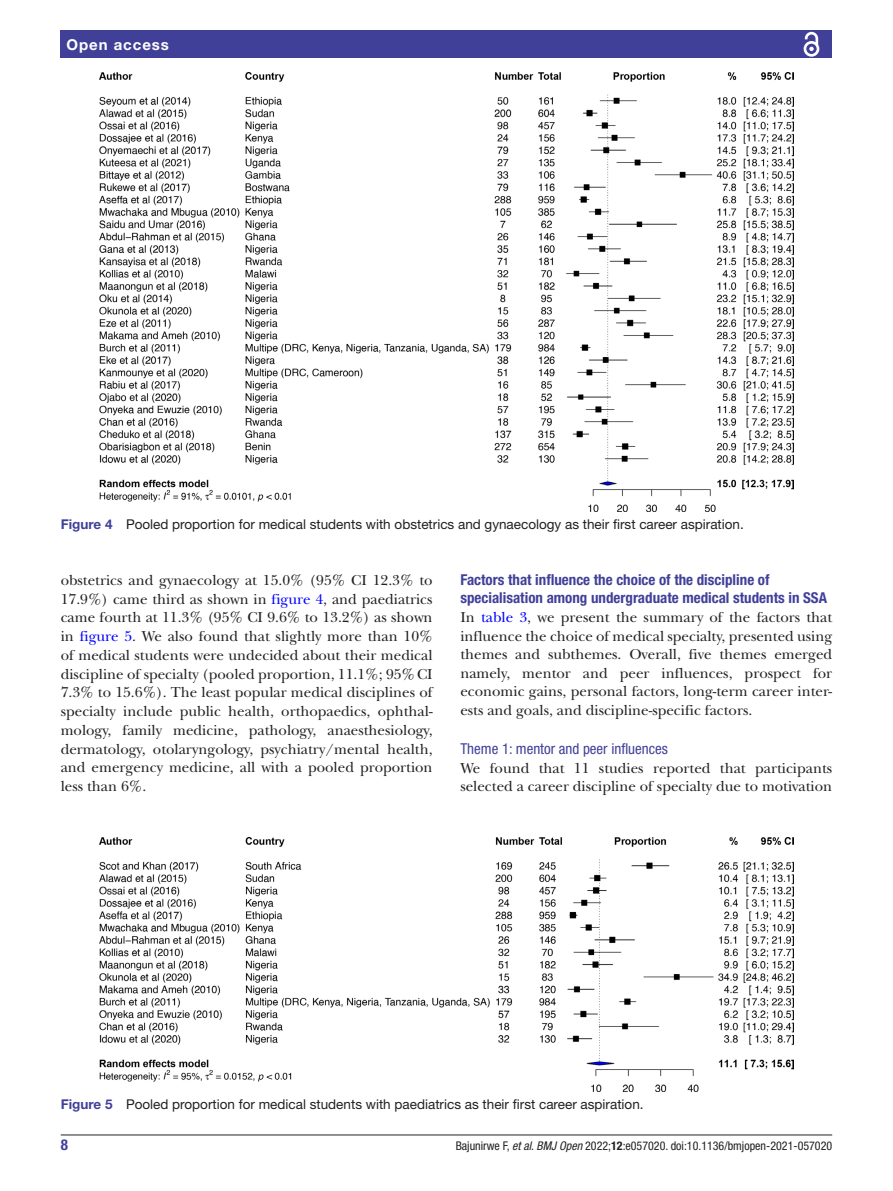
<style>
.page{position:relative;width:893px;height:1191px;background:#fff}
.page>*{position:absolute;margin:0;border:0;box-sizing:border-box;transform-origin:0 0}
.t1{font:15px/18.8px "New Baskerville";color:#231f20;text-align:justify}
.t2{font:700 condensed 15px/18px "Helvetica Neue LT Std";color:#414099}
.t3{font:condensed 15px "Helvetica Neue LT Std";color:#414099}
.t4{font:700 15px "Helvetica Neue LT Std";letter-spacing:.065em;color:#fff}
.t5{font:13.5px "Helvetica Neue LT Std";color:#231f20}
.t6{font:condensed 12px "Helvetica Neue LT Std";color:#231f20}
.s1{font-weight:700;color:#414099}
.s2{color:#00f}
.s3{font-style:italic}
.s4{font-weight:700}
</style>
<div class="page">
<hr style="left:61px;top:1134px;width:771px;height:1px;background:#231f20">
<div style="left:61px;top:31px;width:771px;height:27px;background:#414099"></div>
<svg style="left:803px;top:31px;width:17px;height:26px"></svg>
<img style="left:99px;top:73px;width:695px;height:438px">
<img style="left:99px;top:837px;width:695px;height:254px">
<p class="t4" style="left:66px;top:35px;width:104px">Open access</p>
<p class="t5" style="left:61px;top:516px;width:685px"><span class="s1">Figure 4</span> Pooled proportion for medical students with obstetrics and gynaecology as their first career aspiration.</p>
<p class="t1" style="left:61px;top:571px;width:373px">obstetrics and gynaecology at 15.0% (95% CI 12.3% to 17.9%) came third as shown in <span class="s2">figure 4</span>, and paediatrics came fourth at 11.3% (95% CI 9.6% to 13.2%) as shown in <span class="s2">figure 5</span>. We also found that slightly more than 10% of medical students were undecided about their medical discipline of specialty (pooled proportion, 11.1%; 95%CI 7.3% to 15.6%). The least popular medical disciplines of specialty include public health, orthopaedics, ophthal&shy;mology, family medicine, pathology, anaesthesiology, dermatology, otolaryngology, psychiatry/mental health, and emergency medicine, all with a pooled proportion less than 6%.</p>
<p class="t2" style="left:460px;top:571px;width:368px">Factors that influence the choice of the discipline of specialisation among undergraduate medical students in SSA</p>
<p class="t1" style="left:460px;top:608px;width:373px">In <span class="s2">table 3</span>, we present the summary of the factors that influence the choice of medical specialty, presented using themes and subthemes. Overall, five themes emerged namely, mentor and peer influences, prospect for economic gains, personal factors, long-term career inter&shy;ests and goals, and discipline-specific factors.</p>
<p class="t3" style="left:460px;top:740px;width:209px">Theme 1: mentor and peer influences</p>
<p class="t1" style="left:460px;top:758px;width:373px">We found that 11 studies reported that participants selected a career discipline of specialty due to motivation</p>
<p class="t5" style="left:61px;top:1096px;width:584px"><span class="s1">Figure 5</span> Pooled proportion for medical students with paediatrics as their first career aspiration.</p>
<p class="t2" style="left:61px;top:1135px;width:9px">8</p>
<p class="t6" style="left:456px;top:1138px;width:378px">Bajunirwe F, <span class="s3">et al</span>. <span class="s3">BMJ Open</span> 2022;<span class="s4">12</span>:e057020. doi:10.1136/bmjopen-2021-057020</p>
</div>
